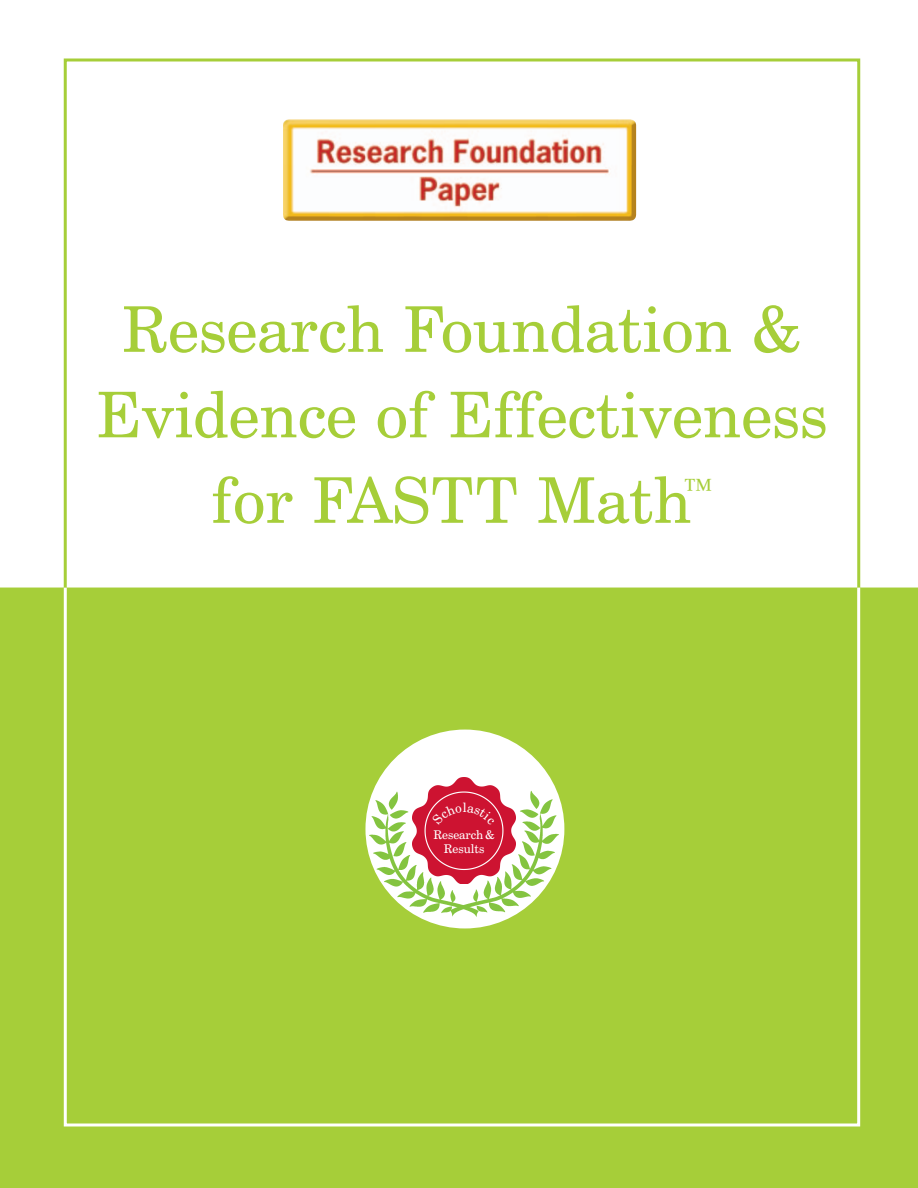
<style>
.page{position:relative;width:918px;height:1188px;background:#fff}
.page>*{position:absolute;margin:0;border:0;box-sizing:border-box;transform-origin:0 0}
.t1{font:63px/85.5px "Century Schoolbook BT";color:#a6ce39;text-align:center}
.t2{font:12.75px "Century Schoolbook BT";color:#fff}
.t3{font:12px/14.2px "Century Schoolbook BT";color:#fff;text-align:center}
</style>
<div class="page">
<img style="left:283px;top:119px;width:353px;height:102px">
<div style="left:0;top:588px;width:918px;height:600px;background:#a6ce39"></div>
<div style="left:64px;top:586px;width:796px;height:540px;border:3px solid #fff"></div>
<div style="left:365px;top:730px;width:199px;height:198px;background:#fff;border-radius:50%"></div>
<img style="left:495px;top:782px;width:65px;height:153px">
<img style="left:368px;top:783px;width:127px;height:153px">
<img style="left:413px;top:777px;width:102px;height:107px">
<svg style="left:432px;top:804px;width:63px;height:21px"></svg>
<p class="t1" style="left:97px;top:293px;width:732px">Research Foundation &amp;<br>Evidence of Effectiveness for FASTT Math</p>
<p class="t2" style="left:463px;top:803px;width:5px">l</p>
<p class="t3" style="left:433px;top:828px;width:63px">Research &amp;<br>Results</p>
</div>
